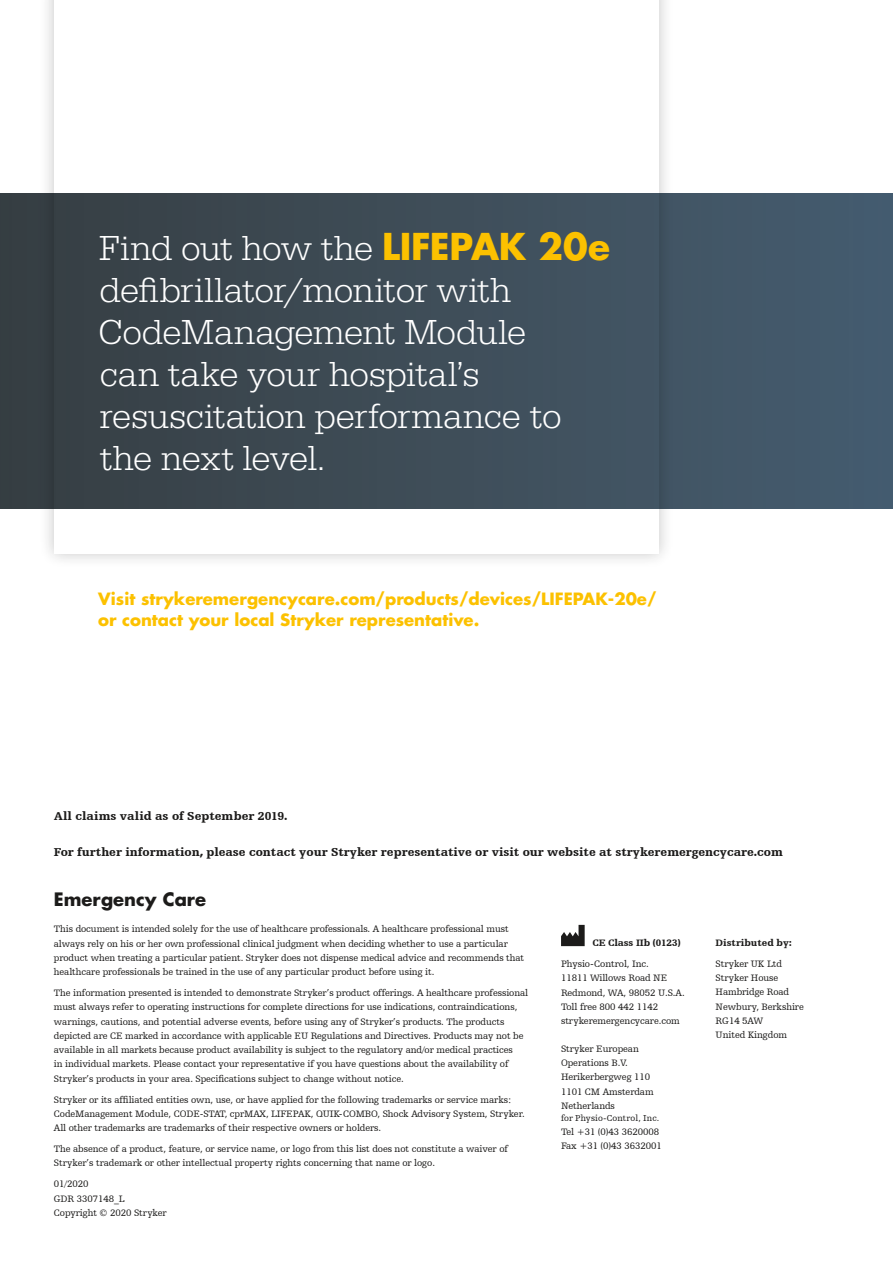
<style>
.page{position:relative;width:893px;height:1263px;background:#fff}
.page>*{position:absolute;margin:0;border:0;box-sizing:border-box;transform-origin:0 0}
.t1{font:300 36px/42px "URW Egyptienne TOT";letter-spacing:-.01em;color:#fff}
.t2{font:700 18px "Futura For Stryker";color:#1c1b1a}
.t3{font:700 16.5px/21px "Futura For Stryker";color:#fcc100}
.t4{font:900 12px "Humanist Slabserif 712 BT";color:#1c1b1a}
.t5{font:9.75px/14.2px "Humanist Slabserif 712 BT";letter-spacing:-.01em;color:#1c1b1a}
.t6{font:900 9.75px "Humanist Slabserif 712 BT";color:#1c1b1a}
.t7{font:9px "Humanist Slabserif 712 BT";letter-spacing:.005em;color:#1c1b1a}
.s1{font-family:"Futura For Stryker";font-weight:700;color:#fcc100}
</style>
<div class="page">
<svg style="left:0;top:194px;width:893px;height:315px;background:#405464"></svg>
<div style="left:39px;top:0;width:635px;height:569px;background:#1c1b1a;opacity:.25"></div>
<svg style="left:54px;top:0;width:605px;height:554px"></svg>
<svg style="left:561px;top:925px;width:24px;height:21px"></svg>
<h1 class="t1" style="left:98px;top:228px;width:513px">Find out how the <span class="s1">LIFEPAK 20e </span>defibrillator/monitor with<br>CodeManagement Module<br>can take your hospital’s resuscitation performance to the next level.</h1>
<h3 class="t3" style="left:98px;top:588px;width:560px">Visit strykeremergencycare.com/products/devices/LIFEPAK-20e/ or contact your local Stryker representative.</h3>
<p class="t4" style="left:54px;top:808px;width:235px">All claims valid as of September 2019.</p>
<p class="t4" style="left:54px;top:845px;width:730px">For further information, please contact your Stryker representative or visit our website at strykeremergencycare.com</p>
<h2 class="t2" style="left:54px;top:887px;width:154px">Emergency Care</h2>
<p class="t5" style="left:54px;top:922px;width:472px">This document is intended solely for the use of healthcare professionals. A healthcare professional must always rely on his or her own professional clinical judgment when deciding whether to use a particular product when treating a particular patient. Stryker does not dispense medical advice and recommends that healthcare professionals be trained in the use of any particular product before using it.</p>
<p class="t5" style="left:54px;top:985px;width:476px">The information presented is intended to demonstrate Stryker’s product offerings. A healthcare professional must always refer to operating instructions for complete directions for use indications, contraindications, warnings, cautions, and potential adverse events, before using any of Stryker’s products. The products depicted are CE marked in accordance with applicable EU Regulations and Directives. Products may not be available in all markets because product availability is subject to the regulatory and/or medical practices<br>in individual markets. Please contact your representative if you have questions about the availability of Stryker’s products in your area. Specifications subject to change without notice.</p>
<p class="t5" style="left:54px;top:1092px;width:472px">Stryker or its affiliated entities own, use, or have applied for the following trademarks or service marks:<br>CodeManagement Module, CODE-STAT, cprMAX, LIFEPAK, QUIK-COMBO, Shock Advisory System, Stryker.<br>All other trademarks are trademarks of their respective owners or holders.</p>
<p class="t5" style="left:54px;top:1141px;width:456px">The absence of a product, feature, or service name, or logo from this list does not constitute a waiver of<br>Stryker’s trademark or other intellectual property rights concerning that name or logo.</p>
<p class="t5" style="left:54px;top:1177px;width:114px">01/2020<br>GDR 3307148_L<br>Copyright © 2020 Stryker</p>
<p class="t6" style="left:592px;top:937px;width:90px">CE Class IIb (0123)</p>
<p class="t5" style="left:561px;top:956px;width:125px">Physio-Control, Inc.<br>11811 Willows Road NE<br>Redmond, WA, 98052 U.S.A.<br>Toll free 800 442 1142 strykeremergencycare.com</p>
<p class="t5" style="left:561px;top:1041px;width:94px">Stryker European<br>Operations B.V.<br>Herikerbergweg 110<br>1101 CM Amsterdam<br>Netherlands</p>
<p class="t7" style="left:561px;top:1112px;width:100px">for Physio-Control, Inc.</p>
<p class="t5" style="left:561px;top:1124px;width:102px">Tel +31 (0)43 3620008<br>Fax +31 (0)43 3632001</p>
<p class="t6" style="left:716px;top:936px;width:78px">Distributed by:</p>
<p class="t5" style="left:716px;top:956px;width:90px">Stryker UK Ltd<br>Stryker House<br>Hambridge Road<br>Newbury, Berkshire<br>RG14 5AW<br>United Kingdom</p>
</div>
